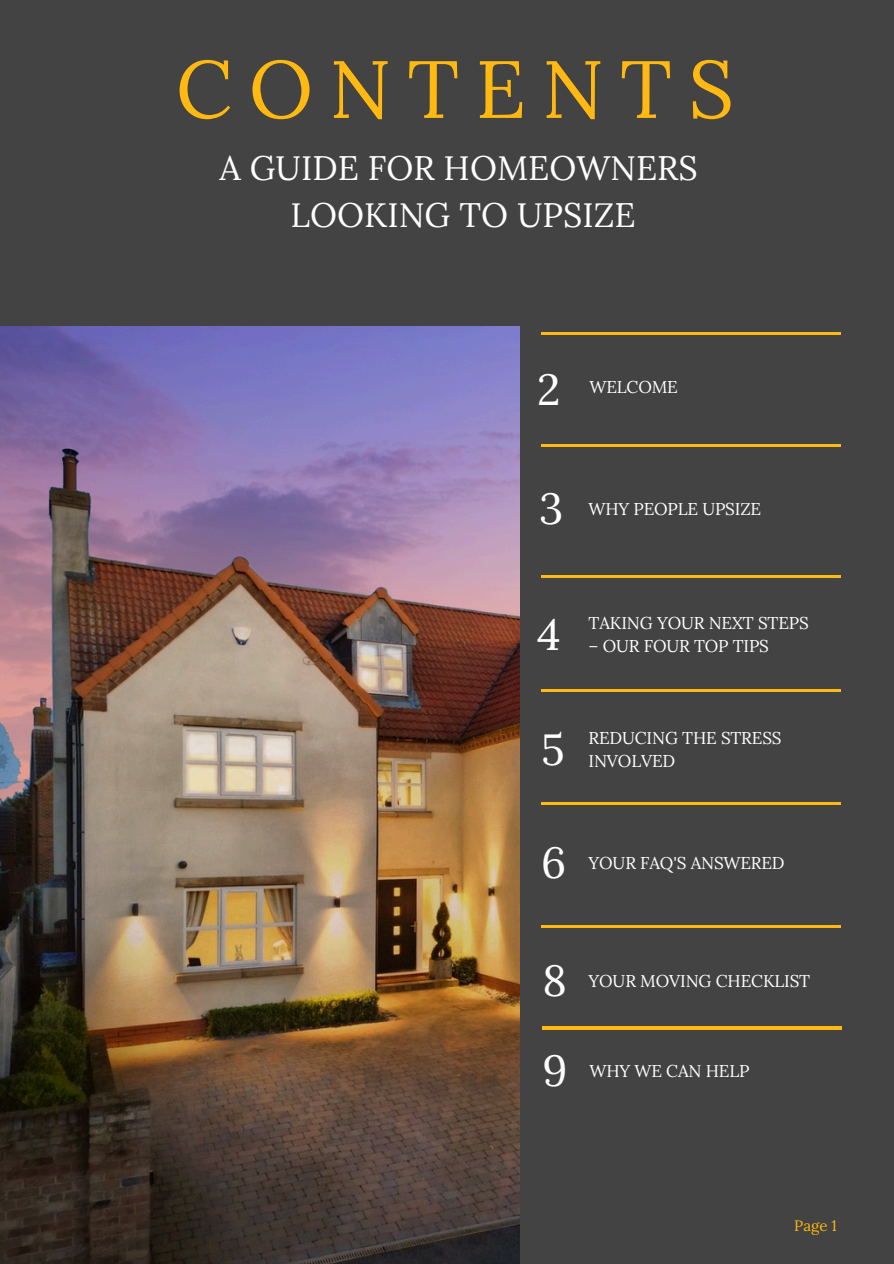
<style>
.page{position:relative;width:894px;height:1264px;background:#fff}
.page>*{position:absolute;margin:0;border:0;box-sizing:border-box;transform-origin:0 0}
.t1{font:81px "Lora";letter-spacing:.2em;color:#ffb911}
.t2{font:43.5px "Lora";color:#fff}
.t3{font:43.35px "Lora";color:#fff}
.t4{font:33.9px/47.2px "Lora";color:#fff;text-align:center}
.t5{font:17.1px/23.4px "Lora";letter-spacing:-.01em;color:#fff}
.t6{font:15px "Lora";color:#ffb911}
</style>
<div class="page">
<div style="left:0;top:0;width:893px;height:1263px;background:#434343"></div>
<hr style="left:541px;top:332px;width:299px;height:2px;background:#ffb911">
<hr style="left:541px;top:444px;width:299px;height:3px;background:#ffb911">
<hr style="left:541px;top:575px;width:299px;height:2px;background:#ffb911">
<hr style="left:541px;top:689px;width:299px;height:3px;background:#ffb911">
<hr style="left:541px;top:802px;width:299px;height:2px;background:#ffb911">
<hr style="left:541px;top:925px;width:299px;height:2px;background:#ffb911">
<img style="left:0;top:326px;width:520px;height:937px">
<hr style="left:542px;top:1026px;width:299px;height:3px;background:#ffb911">
<h1 class="t1" style="left:176px;top:36px;width:559px">CONTENTS</h1>
<h1 class="t4" style="left:219px;top:144px;width:479px">A GUIDE FOR HOMEOWNERS<br>LOOKING TO UPSIZE</h1>
<p class="t3" style="left:537px;top:361px;width:25px">2</p>
<p class="t5" style="left:589px;top:375px;width:90px">WELCOME</p>
<h2 class="t3" style="left:539px;top:480px;width:26px">3</h2>
<p class="t5" style="left:588px;top:497px;width:174px">WHY PEOPLE UPSIZE</p>
<p class="t3" style="left:537px;top:606px;width:25px">4</p>
<h2 class="t5" style="left:588px;top:611px;width:221px">TAKING YOUR NEXT STEPS</h2>
<h2 class="t5" style="left:588px;top:634px;width:182px">– OUR FOUR TOP TIPS</h2>
<h2 class="t3" style="left:541px;top:721px;width:25px">5</h2>
<h2 class="t5" style="left:588px;top:726px;width:194px">REDUCING THE STRESS<br>INVOLVED</h2>
<p class="t3" style="left:541px;top:834px;width:27px">6</p>
<p class="t5" style="left:588px;top:850px;width:197px">YOUR FAQ'S ANSWERED</p>
<p class="t2" style="left:542px;top:952px;width:26px">8</p>
<p class="t5" style="left:588px;top:969px;width:223px">YOUR MOVING CHECKLIST</p>
<p class="t3" style="left:542px;top:1042px;width:27px">9</p>
<h2 class="t5" style="left:589px;top:1058px;width:161px">WHY WE CAN HELP</h2>
<h2 class="t6" style="left:794px;top:1215px;width:44px">Page 1</h2>
</div>
